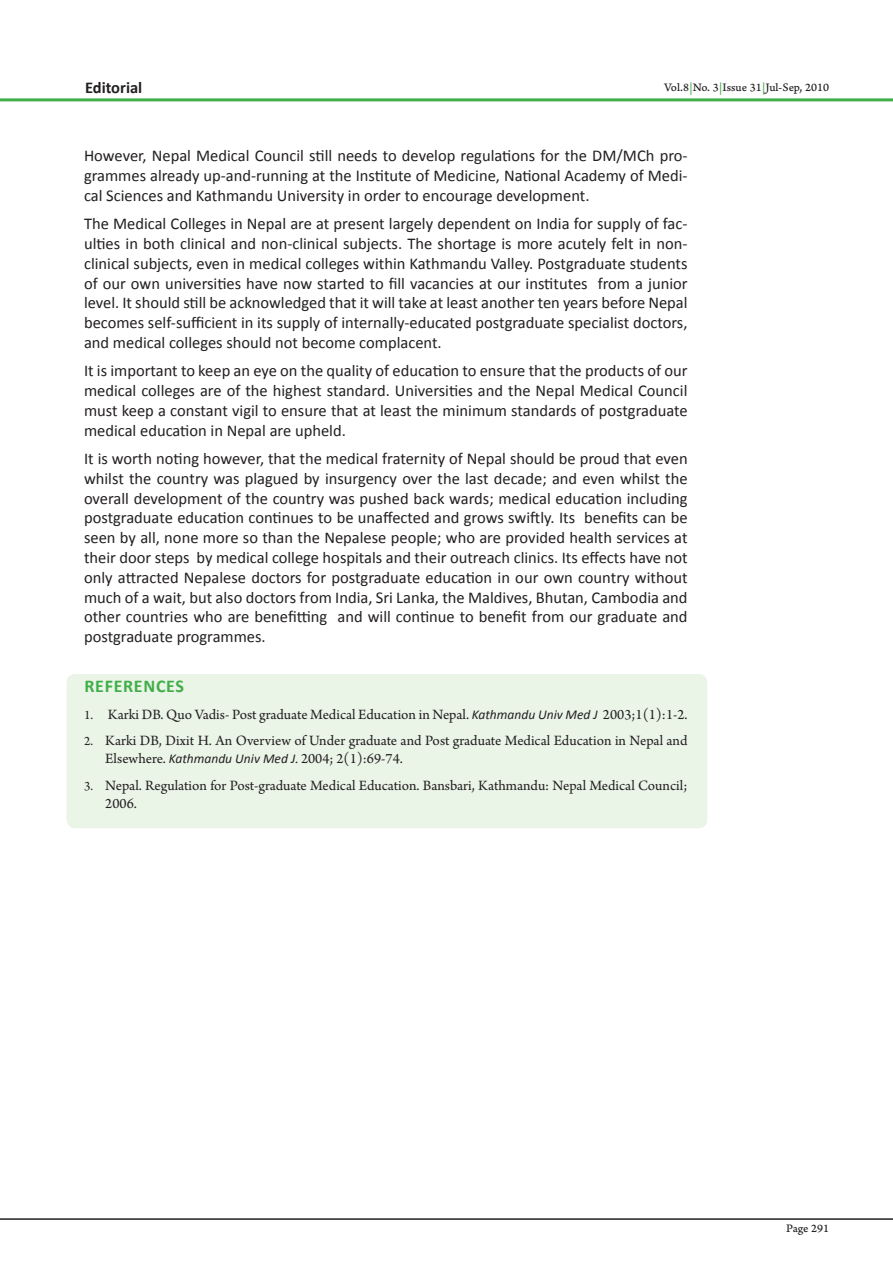
<style>
.page{position:relative;width:893px;height:1263px;background:#fff}
.page>*{position:absolute;margin:0;border:0;box-sizing:border-box;transform-origin:0 0}
.Heading{font:700 18px "Calibri";letter-spacing:.04em;color:#40ae49}
.Heading-2{font:16.5px/19.8px "Calibri";color:#231f20;text-align:justify}
.Normal_Keyword{font:700 16.5px "Calibri";color:#231f20}
.Indent_of_Refrence{font:15px/18px "Arno Pro";color:#231f20}
.Heading_2{font:12px "Arno Pro Caption";letter-spacing:-.005em;color:#231f20}
.s1{color:#40ae49}
.s2{font-size:13.5px}
.s3{font-family:"Calibri";font-style:italic;font-size:13.5px}
.s4{font-style:italic}
</style>
<div class="page">
<hr style="left:0;top:1218px;width:893px;height:2px;background:#231f20">
<hr style="left:0;top:98px;width:893px;height:3px;background:#40ae49">
<div style="left:67px;top:674px;width:640px;height:154px;background:#eaf4e7;border-radius:9px"></div>
<p class="Normal_Keyword" style="left:85px;top:77px;width:59px">Editorial</p>
<p class="Heading_2" style="left:664px;top:80px;width:167px">Vol.8<span class="s1">|</span>No. 3<span class="s1">|</span>Issue 31<span class="s1">|</span>Jul-Sep, 2010</p>
<p class="Heading-2" style="left:84px;top:146px;width:605px">However, Nepal Medical Council still needs to develop regulations for the DM/MCh pro&shy;grammes already up-and-running at the Institute of Medicine, National Academy of Medi&shy;cal Sciences and Kathmandu University in order to encourage development.</p>
<p class="Heading-2" style="left:84px;top:214px;width:605px">The Medical Colleges in Nepal are at present largely dependent on India for supply of fac&shy;ulties in both clinical and non-clinical subjects. The shortage is more acutely felt in non&shy;clinical subjects, even in medical colleges within Kathmandu Valley. Postgraduate students of our own universities have now started to fill vacancies at our institutes from a junior level. It should still be acknowledged that it will take at least another ten years before Nepal becomes self-sufficient in its supply of internally-educated postgraduate specialist doctors, and medical colleges should not become complacent.</p>
<p class="Heading-2" style="left:84px;top:361px;width:605px">It is important to keep an eye on the quality of education to ensure that the products of our medical colleges are of the highest standard. Universities and the Nepal Medical Council must keep a constant vigil to ensure that at least the minimum standards of postgraduate medical education in Nepal are upheld.</p>
<p class="Heading-2" style="left:84px;top:449px;width:605px">It is worth noting however, that the medical fraternity of Nepal should be proud that even whilst the country was plagued by insurgency over the last decade; and even whilst the overall development of the country was pushed back wards; medical education including postgraduate education continues to be unaffected and grows swiftly. Its benefits can be seen by all, none more so than the Nepalese people; who are provided health services at their door steps by medical college hospitals and their outreach clinics. Its effects have not only attracted Nepalese doctors for postgraduate education in our own country without much of a wait, but also doctors from India, Sri Lanka, the Maldives, Bhutan, Cambodia and other countries who are benefitting and will continue to benefit from our graduate and postgraduate programmes.</p>
<p class="Heading" style="left:84px;top:675px;width:101px">REFERENCES</p>
<p class="Indent_of_Refrence" style="left:84px;top:706px;width:605px"><span class="s2">1.</span> Karki DB. Quo Vadis- Post graduate Medical Education in Nepal. <span class="s3">Kathmandu Univ Med J</span> 2003;1(1):1-2.</p>
<p class="Indent_of_Refrence" style="left:105px;top:732px;width:584px;text-indent:-21px"><span class="s2">2.</span> Karki DB, Dixit H. An Overview of Under graduate and Post graduate Medical Education in Nepal and<br>Elsewhere. <span class="s3">Kathmandu Univ Med J</span><span class="s4">.</span> 2004; 2(1):69-74.</p>
<p class="Indent_of_Refrence" style="left:105px;top:777px;width:584px;text-indent:-21px"><span class="s2">3.</span> Nepal. Regulation for Post-graduate Medical Education. Bansbari, Kathmandu: Nepal Medical Council;<br>2006.</p>
<p class="Heading_2" style="left:786px;top:1221px;width:44px">Page 291</p>
</div>
